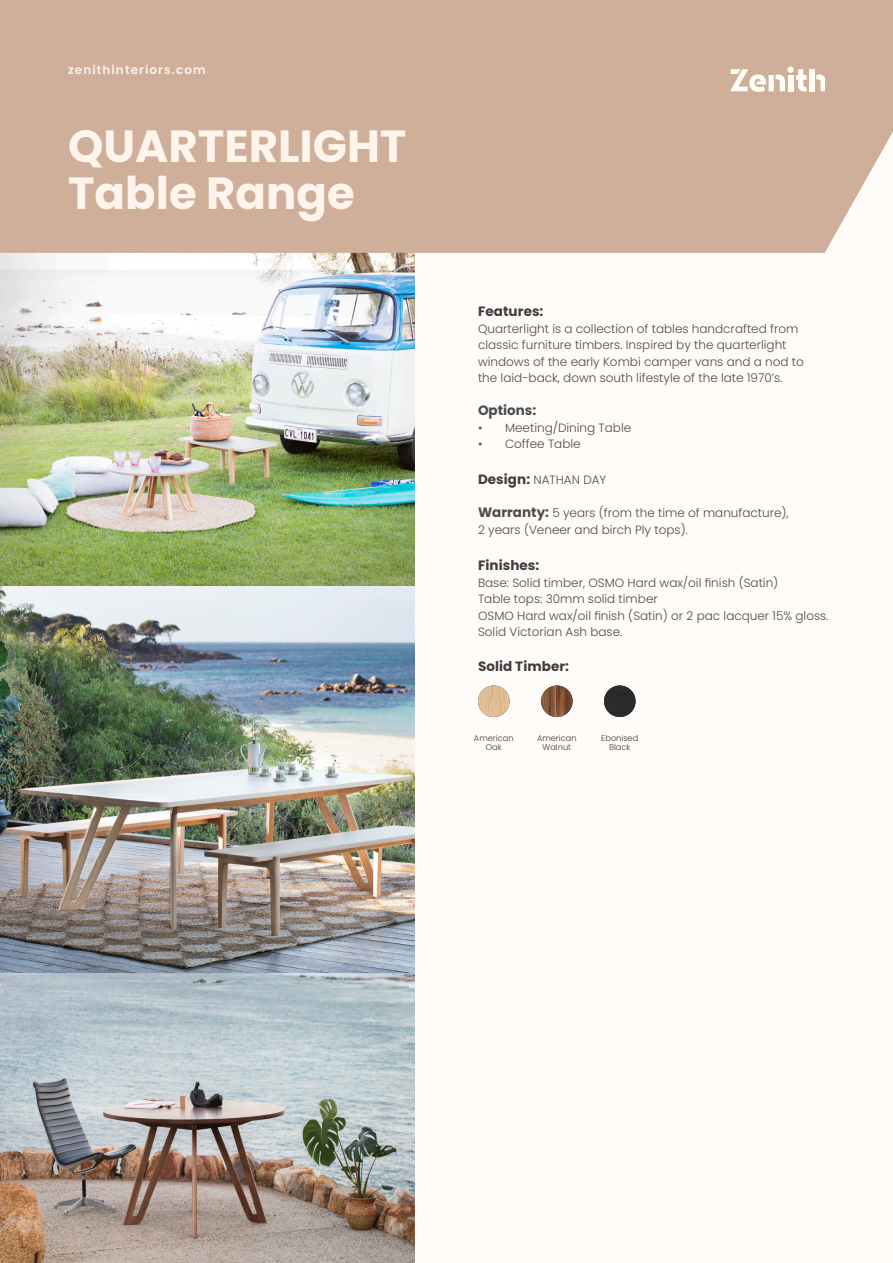
<style>
.page{position:relative;width:893px;height:1263px;background:#fffbf8}
.page>*{position:absolute;margin:0;border:0;box-sizing:border-box;transform-origin:0 0}
.PRODUCT_NAME{font:700 45px "Poppins";color:#fff5ed}
.t1{font:700 13.5px "Poppins";letter-spacing:.005em;color:#3e3e3f}
.COPY{font:700 13.5px "Poppins";color:#4b4c4d}
.COPY-2{font:300 12px/16.5px "Poppins";color:#4b4c4d}
.WEBSITE_TOP_LEFT{font:600 12px "Poppins";letter-spacing:.09em;color:#fdf3eb}
.COLOURS_SPECS{font:300 8.25px "Poppins";color:#3e3e3f}
.s1{font-weight:700;font-size:13.5px;color:#3e3e3f}
.s2{font-weight:700;font-size:13.5px}
</style>
<div class="page">
<img style="left:0;top:253px;width:415px;height:1010px">
<div style="left:0;top:0;width:893px;height:253px;background:#cfae9a"></div>
<div style="left:788px;top:75px;width:5px;height:16px;background:#fffef4"></div>
<div style="left:787px;top:67px;width:7px;height:6px;background:#fffef4;border-radius:50%"></div>
<svg style="left:796px;top:69px;width:10px;height:23px"></svg>
<div style="left:809px;top:69px;width:6px;height:22px;background:#fffef4"></div>
<svg style="left:816px;top:74px;width:9px;height:17px"></svg>
<svg style="left:731px;top:69px;width:54px;height:23px"></svg>
<img style="left:478px;top:685px;width:32px;height:32px;border-radius:16px">
<img style="left:541px;top:685px;width:32px;height:32px;border-radius:16px">
<svg style="left:604px;top:685px;width:32px;height:32px"></svg>
<img style="left:604px;top:685px;width:31px;height:32px;border-radius:16px">
<p class="WEBSITE_TOP_LEFT" style="left:68px;top:63px;width:139px">zenithinteriors.com</p>
<p class="PRODUCT_NAME" style="left:68px;top:120px;width:340px">QUARTERLIGHT</p>
<p class="PRODUCT_NAME" style="left:68px;top:167px;width:288px">Table Range</p>
<p class="t1" style="left:478px;top:304px;width:67px">Features:</p>
<p class="COPY-2" style="left:478px;top:321px;width:322px">Quarterlight is a collection of tables handcrafted from</p>
<p class="COPY-2" style="left:478px;top:337px;width:310px">classic furniture timbers. Inspired by the quarterlight</p>
<p class="COPY-2" style="left:478px;top:354px;width:327px">windows of the early Kombi camper vans and a nod to</p>
<p class="COPY-2" style="left:478px;top:370px;width:306px">the laid-back, down south lifestyle of the late 1970’s.</p>
<p class="COPY" style="left:478px;top:403px;width:60px">Options:</p>
<p class="COPY-2" style="left:478px;top:420px;width:155px">• Meeting/Dining Table</p>
<p class="COPY-2" style="left:478px;top:436px;width:104px">• Coffee Table</p>
<p class="COPY-2" style="left:478px;top:472px;width:130px"><span class="s1">Design:</span> NATHAN DAY</p>
<p class="COPY-2" style="left:478px;top:505px;width:312px"><span class="s2">Warranty:</span> 5 years (from the time of manufacture),<br>2 years (Veneer and birch Ply tops).</p>
<p class="t1" style="left:478px;top:558px;width:63px">Finishes:</p>
<p class="COPY-2" style="left:478px;top:574px;width:302px">Base: Solid timber, OSMO Hard wax/oil finish (Satin)</p>
<p class="COPY-2" style="left:478px;top:591px;width:181px">Table tops: 30mm solid timber</p>
<p class="COPY-2" style="left:478px;top:607px;width:352px">OSMO Hard wax/oil finish (Satin) or 2 pac lacquer 15% gloss.</p>
<p class="COPY-2" style="left:478px;top:624px;width:146px">Solid Victorian Ash base.</p>
<p class="t1" style="left:478px;top:658px;width:93px">Solid Timber:</p>
<p class="COLOURS_SPECS" style="left:474px;top:733px;width:41px">American</p>
<p class="COLOURS_SPECS" style="left:486px;top:743px;width:18px">Oak</p>
<p class="COLOURS_SPECS" style="left:537px;top:733px;width:41px">American</p>
<p class="COLOURS_SPECS" style="left:542px;top:743px;width:30px">Walnut</p>
<p class="COLOURS_SPECS" style="left:601px;top:733px;width:39px">Ebonised</p>
<p class="COLOURS_SPECS" style="left:609px;top:743px;width:23px">Black</p>
</div>
